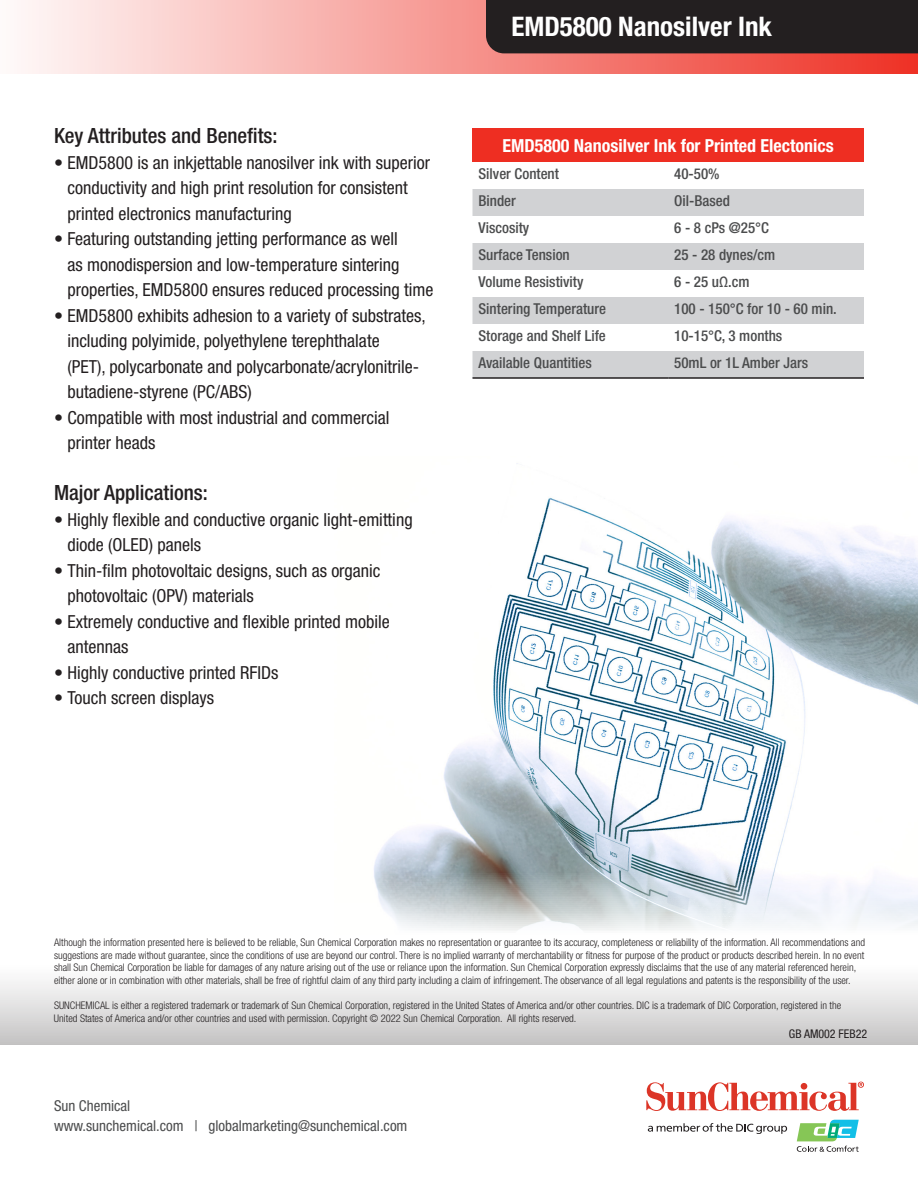
<style>
.page{position:relative;width:918px;height:1188px;background:#fff}
.page>*{position:absolute;margin:0;border:0;box-sizing:border-box;transform-origin:0 0}
.t1{font:700 condensed 27px "Helvetica Neue LT Std";color:#fff}
.t2{font:500 condensed 21px "Helvetica Neue LT Std";color:#231f20}
.t3{font:condensed 18px/25.5px "Helvetica Neue LT Std";color:#231f20}
.t4{font:700 condensed 18px "Helvetica Neue LT Std";color:#fff}
.t5{font:500 condensed 15px "Helvetica Neue LT Std";color:#4b4c4d}
.t6{font:condensed 15px "Helvetica Neue LT Std";color:#4b4c4d}
.t7{font:condensed 12px "Helvetica Neue LT Std";color:#231f20}
.t8{font:300 condensed 10.5px/12.6px "Helvetica Neue LT Std";color:#231f20}
</style>
<div class="page">
<div style="left:0;top:0;width:918px;height:74px;background:linear-gradient(to right,#fefafa,#ee3125)"></div>
<svg style="left:0;top:981px;width:918px;height:64px;background:#dcdbdc"></svg>
<img style="left:374px;top:463px;width:544px;height:468px">
<div style="left:486px;top:0;width:432px;height:53px;background:#231f20"></div>
<svg style="left:646px;top:1082px;width:218px;height:29px"></svg>
<div style="left:801px;top:1083px;width:6px;height:7px;background:#dc3527;border-radius:50%"></div>
<svg style="left:648px;top:1123px;width:139px;height:11px"></svg>
<svg style="left:797px;top:1120px;width:62px;height:32px"></svg>
<div style="left:472px;top:128px;width:392px;height:34px;background:#ee2e22"></div>
<svg style="left:472px;top:189px;width:392px;height:188px;fill:#d1d2d4"></svg>
<hr style="left:472px;top:377px;width:196px;height:2px;background:#231f20">
<hr style="left:668px;top:377px;width:196px;height:2px;background:#231f20">
<p class="t2" style="left:54px;top:123px;width:225px">Key Attributes and Benefits:</p>
<p class="t3" style="left:68px;top:150px;width:364px;text-indent:-14px">• EMD5800 is an inkjettable nanosilver ink with superior conductivity and high print resolution for consistent printed electronics manufacturing</p>
<p class="t3" style="left:68px;top:226px;width:368px;text-indent:-14px">• Featuring outstanding jetting performance as well<br>as monodispersion and low-temperature sintering properties, EMD5800 ensures reduced processing time</p>
<p class="t3" style="left:68px;top:303px;width:360px;text-indent:-14px">• EMD5800 exhibits adhesion to a variety of substrates, including polyimide, polyethylene terephthalate<br>(PET), polycarbonate and polycarbonate/acrylonitrile&shy;butadiene-styrene (PC/ABS)</p>
<p class="t3" style="left:68px;top:405px;width:324px;text-indent:-14px">• Compatible with most industrial and commercial printer heads</p>
<p class="t2" style="left:54px;top:480px;width:155px">Major Applications:</p>
<p class="t3" style="left:68px;top:507px;width:347px;text-indent:-14px">• Highly flexible and conductive organic light-emitting diode (OLED) panels</p>
<p class="t3" style="left:68px;top:558px;width:315px;text-indent:-14px">• Thin-film photovoltaic designs, such as organic photovoltaic (OPV) materials</p>
<p class="t3" style="left:68px;top:609px;width:324px;text-indent:-14px">• Extremely conductive and flexible printed mobile antennas</p>
<p class="t3" style="left:54px;top:660px;width:226px">• Highly conductive printed RFIDs</p>
<p class="t3" style="left:54px;top:685px;width:162px">• Touch screen displays</p>
<h1 class="t1" style="left:512px;top:10px;width:262px">EMD5800 Nanosilver Ink</h1>
<p class="t4" style="left:503px;top:134px;width:333px">EMD5800 Nanosilver Ink for Printed Electonics</p>
<p class="t5" style="left:478px;top:164px;width:82px">Silver Content</p>
<p class="t5" style="left:674px;top:164px;width:47px">40-50%</p>
<p class="t5" style="left:478px;top:191px;width:39px">Binder</p>
<p class="t5" style="left:674px;top:191px;width:57px">Oil-Based</p>
<p class="t5" style="left:478px;top:218px;width:52px">Viscosity</p>
<p class="t5" style="left:674px;top:218px;width:96px">6 - 8 cPs @25°C</p>
<p class="t5" style="left:478px;top:245px;width:93px">Surface Tension</p>
<p class="t5" style="left:674px;top:245px;width:103px">25 - 28 dynes/cm</p>
<p class="t5" style="left:478px;top:272px;width:106px">Volume Resistivity</p>
<p class="t5" style="left:674px;top:272px;width:77px">6 - 25 uΩ.cm</p>
<p class="t5" style="left:478px;top:299px;width:129px">Sintering Temperature</p>
<p class="t5" style="left:674px;top:299px;width:164px">100 - 150°C for 10 - 60 min.</p>
<p class="t5" style="left:478px;top:326px;width:129px">Storage and Shelf Life</p>
<p class="t5" style="left:674px;top:326px;width:110px">10-15°C, 3 months</p>
<p class="t5" style="left:478px;top:353px;width:115px">Available Quantities</p>
<p class="t5" style="left:674px;top:353px;width:136px">50mL or 1L Amber Jars</p>
<p class="t8" style="left:54px;top:936px;width:813px">Although the information presented here is believed to be reliable, Sun Chemical Corporation makes no representation or guarantee to its accuracy, completeness or reliability of the information. All recommendations and suggestions are made without guarantee, since the conditions of use are beyond our control. There is no implied warranty of merchantability or fitness for purpose of the product or products described herein. In no event shall Sun Chemical Corporation be liable for damages of any nature arising out of the use or reliance upon the information. Sun Chemical Corporation expressly disclaims that the use of any material referenced herein, either alone or in combination with other materials, shall be free of rightful claim of any third party including a claim of infringement. The observance of all legal regulations and patents is the responsibility of the user.</p>
<p class="t8" style="left:54px;top:999px;width:789px">SUNCHEMICAL is either a registered trademark or trademark of Sun Chemical Corporation, registered in the United States of America and/or other countries. DIC is a trademark of DIC Corporation, registered in the<br>United States of America and/or other countries and used with permission. Copyright © 2022 Sun Chemical Corporation. All rights reserved.</p>
<p class="t6" style="left:54px;top:1097px;width:78px">Sun Chemical</p>
<p class="t6" style="left:54px;top:1117px;width:355px">www.sunchemical.com | globalmarketing@sunchemical.com</p>
<p class="t7" style="left:789px;top:1027px;width:80px">GB AM002 FEB22</p>
</div>
